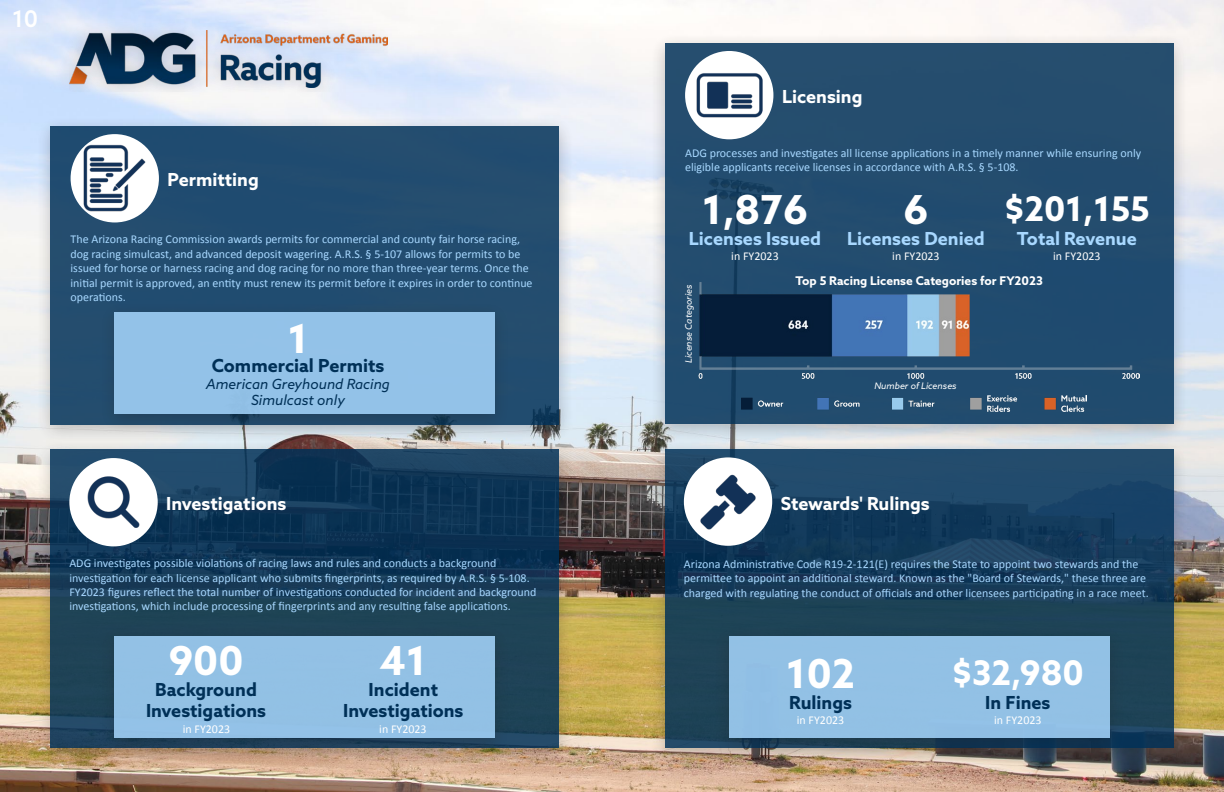
<style>
.page{position:relative;width:1224px;height:792px;background:#fff}
.page>*{position:absolute;margin:0;border:0;box-sizing:border-box;transform-origin:0 0}
.t1{font:700 40px "Azo Sans";color:#fff}
.t2{font:700 34px "Azo Sans";color:#fff}
.t3{font:500 23px "Azo Sans";color:#fff}
.t4{font:700 18px "Azo Sans";color:#003057}
.t5{font:700 18px "Azo Sans";color:#fff}
.t6{font:700 18px "Azo Sans";color:#a8d8ff}
.t7{font:italic 14px "Azo Sans";color:#003057}
.t8{font:12px/14.4px "Calibri";color:#a8d8ff}
.t9{font:12px "Calibri";color:#fff}
.t10{font:700 12px "Azo Sans";color:#fff}
.t11{font:italic 9px "Azo Sans";color:#fff}
</style>
<div class="page">
<img style="left:0;top:0;width:1224px;height:792px">
<div style="left:35px;top:115px;width:539px;height:329px;background:#231f20;opacity:.3"></div>
<div style="left:50px;top:126px;width:509px;height:298px;background:#224c6f"></div>
<div style="left:71px;top:134px;width:88px;height:88px;background:#fff;border-radius:50%"></div>
<img style="left:71px;top:138px;width:88px;height:81px">
<div style="left:99px;top:302px;width:411px;height:132px;background:#231f20;opacity:.3"></div>
<div style="left:114px;top:312px;width:381px;height:102px;background:#93c2e8"></div>
<div style="left:35px;top:439px;width:539px;height:329px;background:#231f20;opacity:.3"></div>
<svg style="left:50px;top:450px;width:509px;height:298px;background:#153b58"></svg>
<div style="left:69px;top:458px;width:89px;height:88px;background:#fff;border-radius:50%"></div>
<img style="left:69px;top:462px;width:89px;height:81px">
<div style="left:99px;top:626px;width:411px;height:132px;background:#231f20;opacity:.3"></div>
<div style="left:114px;top:636px;width:381px;height:102px;background:#92c1e5"></div>
<div style="left:650px;top:439px;width:539px;height:329px;background:#231f20;opacity:.3"></div>
<svg style="left:665px;top:450px;width:509px;height:298px;background:#19405d"></svg>
<svg style="left:684px;top:457px;width:88px;height:89px"></svg>
<img style="left:684px;top:461px;width:88px;height:81px">
<div style="left:714px;top:626px;width:411px;height:132px;background:#231f20;opacity:.3"></div>
<div style="left:729px;top:636px;width:381px;height:102px;background:#92c1e5"></div>
<div style="left:650px;top:33px;width:539px;height:411px;background:#231f20;opacity:.3"></div>
<div style="left:665px;top:43px;width:509px;height:381px;background:#234d6e"></div>
<div style="left:685px;top:51px;width:88px;height:88px;background:#fff;border-radius:50%"></div>
<img style="left:685px;top:55px;width:88px;height:81px">
<img style="left:699px;top:282px;width:441px;height:98px">
<img style="left:741px;top:395px;width:346px;height:17px">
<div style="left:51px;top:18px;width:346px;height:84px;background:#231f20;opacity:.1"></div>
<div style="left:69px;top:30px;width:318px;height:62px;background:#231f20;opacity:.1"></div>
<img style="left:69px;top:30px;width:318px;height:57px">
<p class="t3" style="left:12px;top:3px;width:28px">10</p>
<p class="t5" style="left:168px;top:168px;width:93px">Permitting</p>
<p class="t8" style="left:71px;top:232px;width:464px">The Arizona Racing Commission awards permits for commercial and county fair horse racing, dog racing simulcast, and advanced deposit wagering. A.R.S. § 5-107 allows for permits to be issued for horse or harness racing and dog racing for no more than three-year terms. Once the initial permit is approved, an entity must renew its permit before it expires in order to continue operations.</p>
<p class="t1" style="left:288px;top:312px;width:22px">1</p>
<p class="t4" style="left:212px;top:353px;width:174px">Commercial Permits</p>
<p class="t7" style="left:206px;top:374px;width:185px">American Greyhound Racing</p>
<p class="t7" style="left:251px;top:391px;width:95px">Simulcast only</p>
<p class="t5" style="left:166px;top:492px;width:122px">Investigations</p>
<p class="t8" style="left:69px;top:556px;width:469px">ADG investigates possible violations of racing laws and rules and conducts a background investigation for each license applicant who submits fingerprints, as required by A.R.S. § 5-108.<br>FY2023 figures reflect the total number of investigations conducted for incident and background investigations, which include processing of fingerprints and any resulting false applications.</p>
<p class="t1" style="left:169px;top:634px;width:76px">900</p>
<p class="t1" style="left:380px;top:634px;width:48px">41</p>
<p class="t4" style="left:155px;top:677px;width:103px">Background</p>
<p class="t4" style="left:146px;top:699px;width:122px">Investigations</p>
<p class="t4" style="left:369px;top:677px;width:71px">Incident</p>
<p class="t4" style="left:343px;top:699px;width:122px">Investigations</p>
<p class="t9" style="left:183px;top:720px;width:49px">in FY2023</p>
<p class="t9" style="left:379px;top:720px;width:49px">in FY2023</p>
<p class="t5" style="left:782px;top:85px;width:82px">Licensing</p>
<p class="t8" style="left:685px;top:145px;width:458px">ADG processes and investigates all license applications in a timely manner while ensuring only eligible applicants receive licenses in accordance with A.R.S. § 5-108.</p>
<p class="t1" style="left:702px;top:183px;width:107px">1,876</p>
<p class="t6" style="left:689px;top:226px;width:134px">Licenses Issued</p>
<p class="t1" style="left:903px;top:183px;width:27px">6</p>
<p class="t6" style="left:847px;top:226px;width:139px">Licenses Denied</p>
<p class="t2" style="left:1004px;top:187px;width:147px">$201,155</p>
<p class="t6" style="left:1017px;top:226px;width:121px">Total Revenue</p>
<p class="t11" style="left:683px;top:363px;width:80px;rotate:-90deg">License Categories</p>
<p class="t9" style="left:731px;top:248px;width:49px">in FY2023</p>
<p class="t9" style="left:892px;top:248px;width:49px">in FY2023</p>
<p class="t9" style="left:1053px;top:248px;width:49px">in FY2023</p>
<p class="t10" style="left:796px;top:273px;width:249px">Top 5 Racing License Categories for FY2023</p>
<p class="t11" style="left:874px;top:380px;width:84px">Number of Licenses</p>
<p class="t5" style="left:781px;top:491px;width:151px">Stewards' Rulings</p>
<p class="t8" style="left:684px;top:556px;width:466px">Arizona Administrative Code R19-2-121(E) requires the State to appoint two stewards and the permittee to appoint an additional steward. Known as the "Board of Stewards," these three are charged with regulating the conduct of officials and other licensees participating in a race meet.</p>
<p class="t1" style="left:786px;top:647px;width:71px">102</p>
<p class="t4" style="left:789px;top:690px;width:64px">Rulings</p>
<p class="t9" style="left:797px;top:711px;width:49px">in FY2023</p>
<p class="t2" style="left:952px;top:651px;width:134px">$32,980</p>
<p class="t4" style="left:985px;top:690px;width:67px">In Fines</p>
<p class="t9" style="left:994px;top:711px;width:49px">in FY2023</p>
</div>
